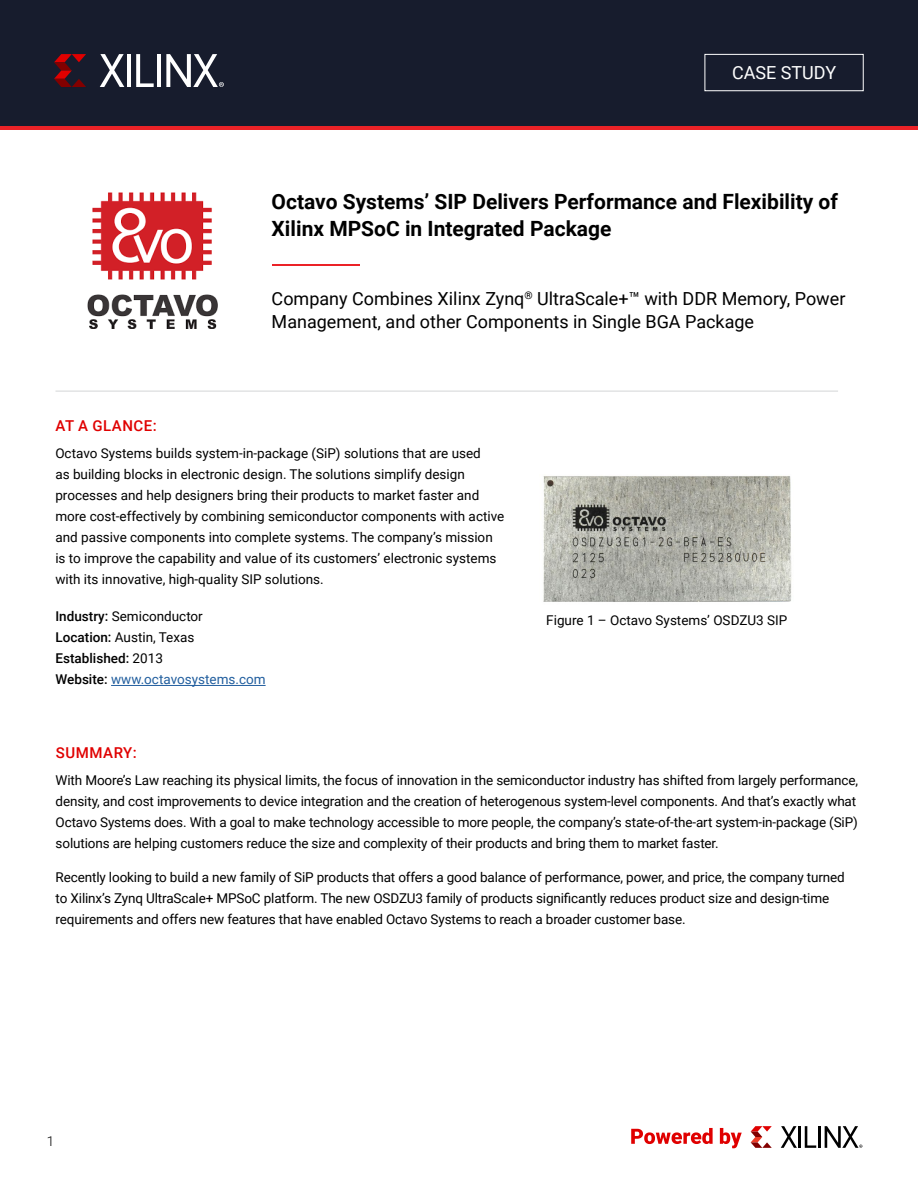
<style>
.page{position:relative;width:918px;height:1188px;background:#fff}
.page>*{position:absolute;margin:0;border:0;box-sizing:border-box;transform-origin:0 0}
.t1{font:700 21px/27px "Roboto";color:#000}
.t2{font:18px/22.5px "Roboto";color:#000}
.t3{font:18px "Roboto";color:#fff}
.t4{font:500 15px "Roboto";letter-spacing:.035em;color:#e00000}
.t5{font:13.5px/21px "Roboto";letter-spacing:-.01em;color:#000}
.t6{font:500 13.5px/21px "Roboto";color:#000}
.t7{font:300 13.5px "Roboto";color:#000}
.s1{font-weight:400}
.s2{font-weight:400;color:#215e9e}
</style>
<div class="page">
<div style="left:0;top:0;width:918px;height:128px;background:#171c2d"></div>
<div style="left:705px;top:54px;width:159px;height:37px;border:1px solid #fff"></div>
<hr style="left:0;top:127px;width:918px;height:3px;background:#eb2227">
<hr style="left:272px;top:264px;width:87px;height:2px;background:#eb2227">
<hr style="left:55px;top:390px;width:783px;height:2px;background:#e2e3e4">
<hr style="left:111px;top:685px;width:155px;height:1px;background:#215e9e">
<img style="left:87px;top:192px;width:131px;height:136px">
<img style="left:543px;top:476px;width:249px;height:126px">
<svg style="left:751px;top:1126px;width:21px;height:22px"></svg>
<svg style="left:781px;top:1126px;width:16px;height:22px"></svg>
<hr style="left:799px;top:1126px;width:2px;height:22px;background:#000">
<svg style="left:805px;top:1126px;width:11px;height:22px"></svg>
<hr style="left:818px;top:1126px;width:3px;height:22px;background:#000">
<svg style="left:825px;top:1126px;width:37px;height:22px"></svg>
<svg style="left:631px;top:1128px;width:82px;height:16px"></svg>
<svg style="left:720px;top:1128px;width:22px;height:20px"></svg>
<svg style="left:54px;top:54px;width:32px;height:33px"></svg>
<svg style="left:100px;top:54px;width:24px;height:33px"></svg>
<hr style="left:127px;top:54px;width:4px;height:33px;background:#fff">
<svg style="left:136px;top:54px;width:18px;height:33px"></svg>
<hr style="left:157px;top:54px;width:4px;height:33px;background:#fff">
<svg style="left:166px;top:54px;width:58px;height:33px"></svg>
<h2 class="t3" style="left:732px;top:60px;width:106px">CASE STUDY</h2>
<h1 class="t1" style="left:272px;top:188px;width:568px">Octavo Systems’ SIP Delivers Performance and Flexibility of<br>Xilinx MPSoC in Integrated Package</h1>
<p class="t4" style="left:56px;top:416px;width:103px">AT A GLANCE:</p>
<h2 class="t2" style="left:272px;top:287px;width:575px">Company Combines Xilinx Zynq<sup>®</sup> UltraScale+™ with DDR Memory, Power<br>Management, and other Components in Single BGA Package</h2>
<p class="t5" style="left:55px;top:442px;width:451px">Octavo Systems builds system-in-package (SiP) solutions that are used<br>as building blocks in electronic design. The solutions simplify design processes and help designers bring their products to market faster and more cost-effectively by combining semiconductor components with active and passive components into complete systems. The company’s mission is to improve the capability and value of its customers’ electronic systems with its innovative, high-quality SIP solutions.</p>
<p class="t6" style="left:55px;top:606px;width:212px">Industry: <span class="s1">Semiconductor<br></span>Location: <span class="s1">Austin, Texas<br></span>Established: <span class="s1">2013<br></span>Website: <span class="s2">www.octavosystems.com</span></p>
<p class="t5" style="left:546px;top:609px;width:243px">Figure 1 – Octavo Systems’ OSDZU3 SIP</p>
<p class="t4" style="left:56px;top:743px;width:82px">SUMMARY:</p>
<p class="t5" style="left:56px;top:769px;width:804px">With Moore’s Law reaching its physical limits, the focus of innovation in the semiconductor industry has shifted from largely performance, density, and cost improvements to device integration and the creation of heterogenous system-level components. And that’s exactly what Octavo Systems does. With a goal to make technology accessible to more people, the company’s state-of-the-art system-in-package (SiP) solutions are helping customers reduce the size and complexity of their products and bring them to market faster.</p>
<p class="t5" style="left:56px;top:866px;width:791px">Recently looking to build a new family of SiP products that offers a good balance of performance, power, and price, the company turned to Xilinx’s Zynq UltraScale+ MPSoC platform. The new OSDZU3 family of products significantly reduces product size and design-time requirements and offers new features that have enabled Octavo Systems to reach a broader customer base.</p>
<p class="t7" style="left:47px;top:1131px;width:9px">1</p>
</div>
